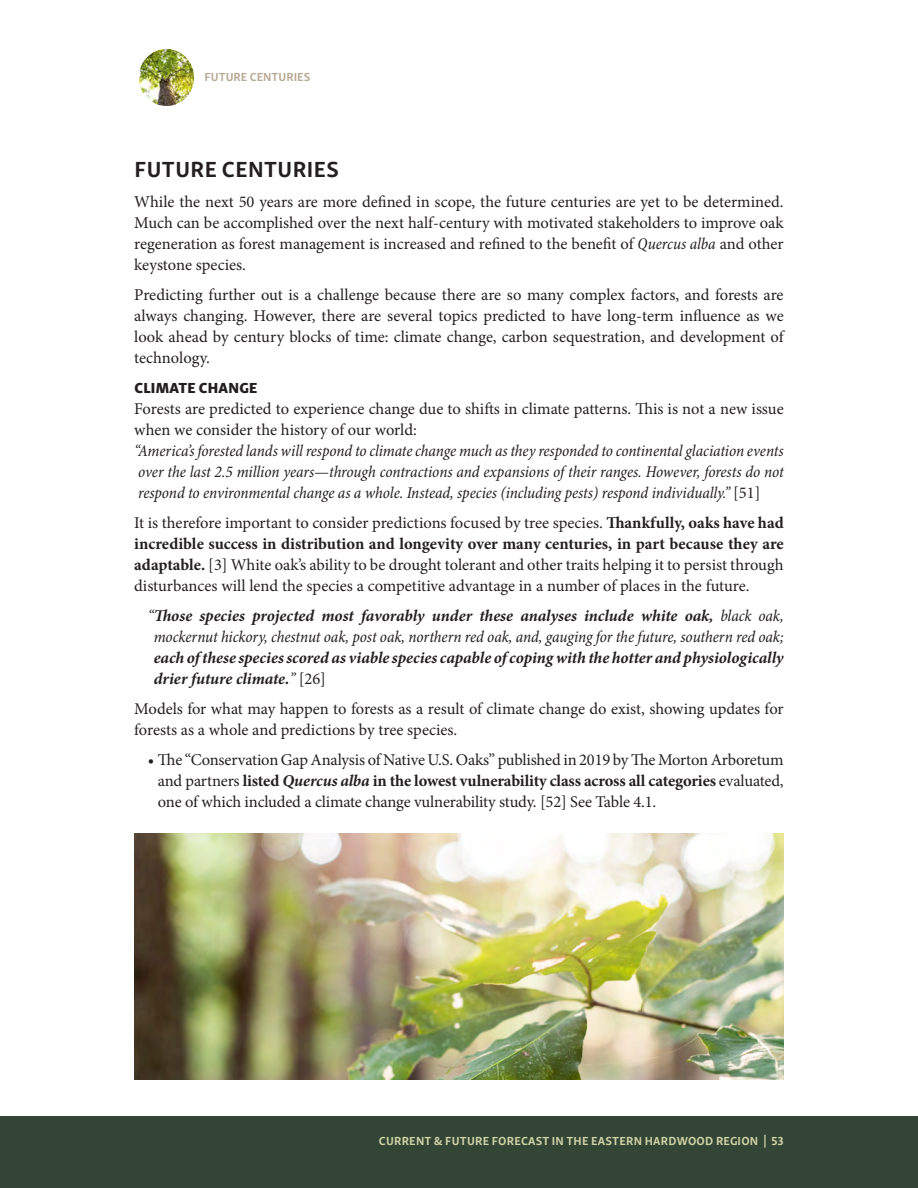
<style>
.page{position:relative;width:918px;height:1188px;background:#fff}
.page>*{position:absolute;margin:0;border:0;box-sizing:border-box;transform-origin:0 0}
.t1{font:700 22.5px "Skolar Sans Latn";letter-spacing:.02em;color:#231f20}
.t2{font:16.5px/21px "Minion Pro";letter-spacing:-.005em;color:#231f20;text-align:justify}
.t3{font:italic condensed 16.5px/21px "Minion Pro";letter-spacing:-.005em;color:#231f20;text-align:justify}
.t4{font:italic 700 16.5px/21px "Minion Pro";letter-spacing:-.005em;color:#231f20;text-align:justify}
.t5{font:15px "Skolar Sans Latn Eb";letter-spacing:.02em;color:#231f20}
.t6{font:700 12px "Skolar Sans Latn";letter-spacing:.02em;color:#d0d3a8}
.t7{font:700 12px "Skolar Sans Latn";color:#baaa95}
.s1{font-style:italic;font-stretch:condensed}
.s2{font-style:normal;font-stretch:normal}
.s3{font-weight:700}
.s4{font-weight:400;font-stretch:condensed}
.s5{font-weight:400;font-style:normal}
.s6{font-weight:700;font-style:italic}
</style>
<div class="page">
<div style="left:0;top:1116px;width:918px;height:72px;background:#334534"></div>
<img style="left:139px;top:49px;width:55px;height:57px">
<img style="left:134px;top:834px;width:650px;height:246px">
<p class="t7" style="left:205px;top:67px;width:107px">FUTURE CENTURIES</p>
<p class="t1" style="left:134px;top:151px;width:206px">FUTURE CENTURIES</p>
<p class="t2" style="left:134px;top:191px;width:651px">While the next 50 years are more defined in scope, the future centuries are yet to be determined.<br>Much can be accomplished over the next half-century with motivated stakeholders to improve oak regeneration as forest management is increased and refined to the benefit of <span class="s1">Quercus alba</span> and other keystone species.</p>
<p class="t2" style="left:134px;top:284px;width:651px">Predicting further out is a challenge because there are so many complex factors, and forests are always changing. However, there are several topics predicted to have long-term influence as we look ahead by century blocks of time: climate change, carbon sequestration, and development of technology.</p>
<p class="t5" style="left:134px;top:375px;width:124px">CLIMATE CHANGE</p>
<p class="t2" style="left:134px;top:398px;width:651px">Forests are predicted to experience change due to shifts in climate patterns. This is not a new issue when we consider the history of our world:</p>
<p class="t3" style="left:134px;top:440px;width:651px">“America’s forested lands will respond to climate change much as they responded to continental glaciation events over the last 2.5 million years—through contractions and expansions of their ranges. However, forests do not respond to environmental change as a whole. Instead, species (including pests) respond individually.” <span class="s2">[51]</span></p>
<p class="t2" style="left:134px;top:512px;width:651px">It is therefore important to consider predictions focused by tree species. <span class="s3">Thankfully, oaks have had incredible success in distribution and longevity over many centuries, in part because they are adaptable.</span> [3] White oak’s ability to be drought tolerant and other traits helping it to persist through disturbances will lend the species a competitive advantage in a number of places in the future.</p>
<p class="t4" style="left:154px;top:604px;width:632px;text-indent:-6px"><span class="s4">“</span>Those species projected most favorably under these analyses include white oak, <span class="s4">black oak, mockernut hickory, chestnut oak, post oak, northern red oak, and, gauging for the future, southern red oak; </span>each of these species scored as viable species capable of coping with the hotter and physiologically drier future climate.<span class="s4">”</span> <span class="s5">[26]</span></p>
<p class="t2" style="left:134px;top:698px;width:651px">Models for what may happen to forests as a result of climate change do exist, showing updates for forests as a whole and predictions by tree species.</p>
<p class="t2" style="left:158px;top:749px;width:627px;text-indent:-10px">• The “Conservation Gap Analysis of Native U.S. Oaks” published in 2019 by The Morton Arboretum and partners <span class="s3">listed</span> <span class="s6">Quercus alba</span> <span class="s3">in the lowest vulnerability class across all categories</span> evaluated, one of which included a climate change vulnerability study. [52] See Table 4.1.</p>
<p class="t6" style="left:379px;top:1131px;width:406px">CURRENT &amp; FUTURE FORECAST IN THE EASTERN HARDWOOD REGION | 53</p>
</div>
